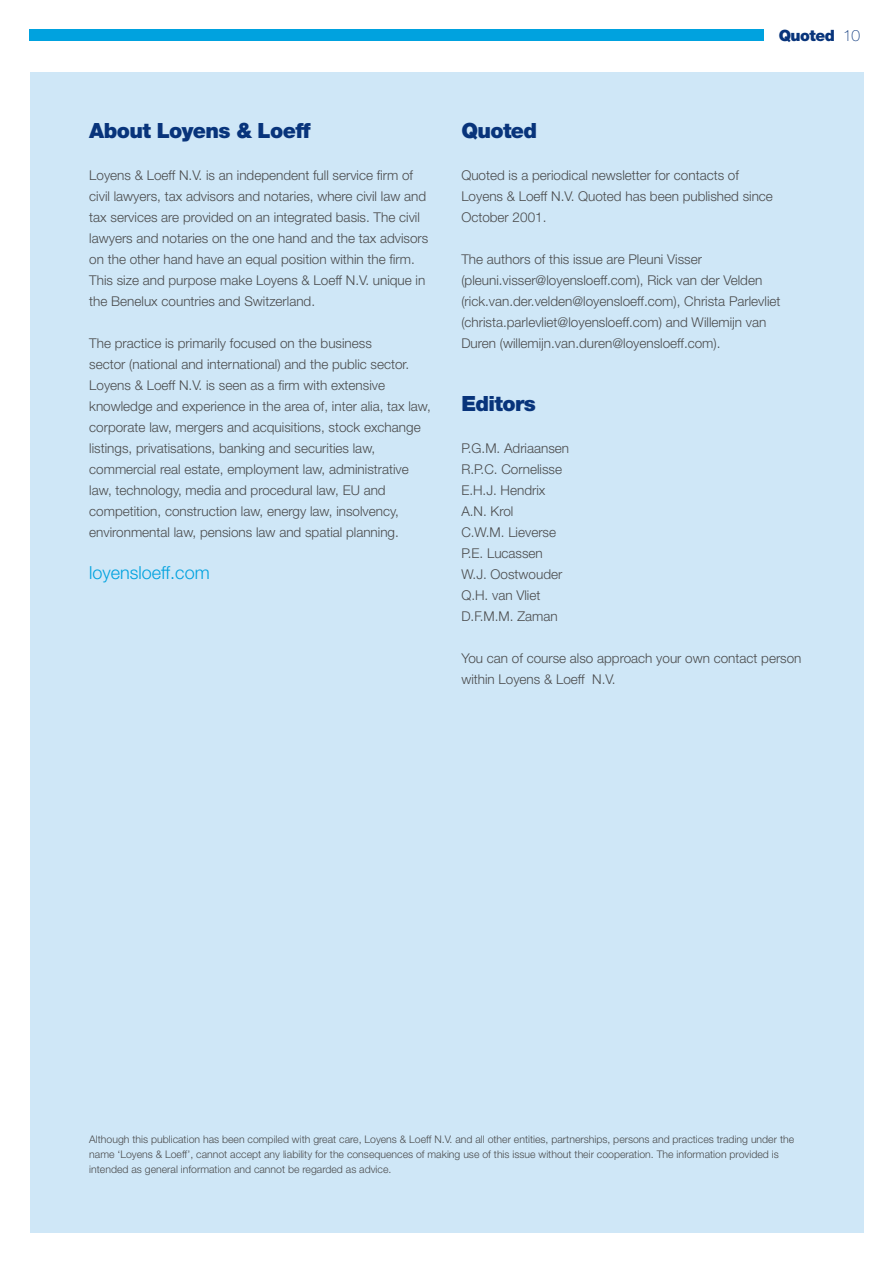
<style>
.page{position:relative;width:893px;height:1263px;background:#fff}
.page>*{position:absolute;margin:0;border:0;box-sizing:border-box;transform-origin:0 0}
.Subkop_donkerblauw_1{font:900 21px "Helvetica Neue LT Pro";letter-spacing:-.03em;color:#08347b}
.Kopje_lichtblauw_12{font:300 18px "Helvetica Neue LT Pro";color:#00a2df}
.t1{font:900 15.6px "Helvetica Neue LT Pro";letter-spacing:-.03em;color:#08347b}
.Platte_tekst_light{font:300 13.5px/21px "Helvetica Neue LT Pro";color:#4b4c4d}
.Platte_tekst_light-2{font:300 10.5px/15px "Helvetica Neue LT Pro";color:#4b4c4d}
.s1{font-weight:100}
</style>
<div class="page">
<div style="left:30px;top:30px;width:734px;height:11px;background:#00a2df"></div>
<div style="left:30px;top:72px;width:833px;height:1161px;background:#cfe7f7"></div>
<p class="t1" style="left:779px;top:26px;width:83px">Quoted <span class="s1">10</span></p>
<p class="Subkop_donkerblauw_1" style="left:89px;top:118px;width:223px">About Loyens &amp; Loeff</p>
<p class="Platte_tekst_light" style="left:89px;top:164px;width:341px">Loyens &amp; Loeff N.V. is an independent full service firm of civil lawyers, tax advisors and notaries, where civil law and tax services are provided on an integrated basis. The civil lawyers and notaries on the one hand and the tax advisors on the other hand have an equal position within the firm.<br>This size and purpose make Loyens &amp; Loeff N.V. unique in the Benelux countries and Switzerland.</p>
<p class="Platte_tekst_light" style="left:89px;top:332px;width:343px">The practice is primarily focused on the business<br>sector (national and international) and the public sector.<br>Loyens &amp; Loeff N.V. is seen as a firm with extensive knowledge and experience in the area of, inter alia, tax law, corporate law, mergers and acquisitions, stock exchange listings, privatisations, banking and securities law, commercial real estate, employment law, administrative law, technology, media and procedural law, EU and competition, construction law, energy law, insolvency, environmental law, pensions law and spatial planning.</p>
<p class="Kopje_lichtblauw_12" style="left:89px;top:562px;width:122px">loyensloeff.com</p>
<p class="Subkop_donkerblauw_1" style="left:461px;top:118px;width:77px">Quoted</p>
<p class="Platte_tekst_light" style="left:461px;top:164px;width:313px">Quoted is a periodical newsletter for contacts of<br>Loyens &amp; Loeff N.V. Quoted has been published since<br>October 2001.</p>
<p class="Platte_tekst_light" style="left:461px;top:248px;width:321px">The authors of this issue are Pleuni Visser (pleuni.visser@loyensloeff.com), Rick van der Velden (rick.van.der.velden@loyensloeff.com), Christa Parlevliet (christa.parlevliet@loyensloeff.com) and Willemijn van Duren (willemijn.van.duren@loyensloeff.com).</p>
<p class="Subkop_donkerblauw_1" style="left:461px;top:391px;width:76px">Editors</p>
<p class="Platte_tekst_light" style="left:461px;top:437px;width:109px">P.G.M. Adriaansen</p>
<p class="Platte_tekst_light" style="left:461px;top:458px;width:102px">R.P.C. Cornelisse</p>
<p class="Platte_tekst_light" style="left:461px;top:479px;width:86px">E.H.J. Hendrix</p>
<p class="Platte_tekst_light" style="left:461px;top:500px;width:54px">A.N. Krol</p>
<p class="Platte_tekst_light" style="left:461px;top:521px;width:96px">C.W.M. Lieverse</p>
<p class="Platte_tekst_light" style="left:461px;top:542px;width:83px">P.E. Lucassen</p>
<p class="Platte_tekst_light" style="left:461px;top:563px;width:103px">W.J. Oostwouder</p>
<p class="Platte_tekst_light" style="left:461px;top:584px;width:81px">Q.H. van Vliet</p>
<p class="Platte_tekst_light" style="left:461px;top:605px;width:98px">D.F.M.M. Zaman</p>
<p class="Platte_tekst_light" style="left:461px;top:647px;width:342px">You can of course also approach your own contact person within Loyens &amp; Loeff N.V.</p>
<p class="Platte_tekst_light-2" style="left:89px;top:1131px;width:706px">Although this publication has been compiled with great care, Loyens &amp; Loeff N.V. and all other entities, partnerships, persons and practices trading under the name ‘Loyens &amp; Loeff’, cannot accept any liability for the consequences of making use of this issue without their cooperation. The information provided is intended as general information and cannot be regarded as advice.</p>
</div>
